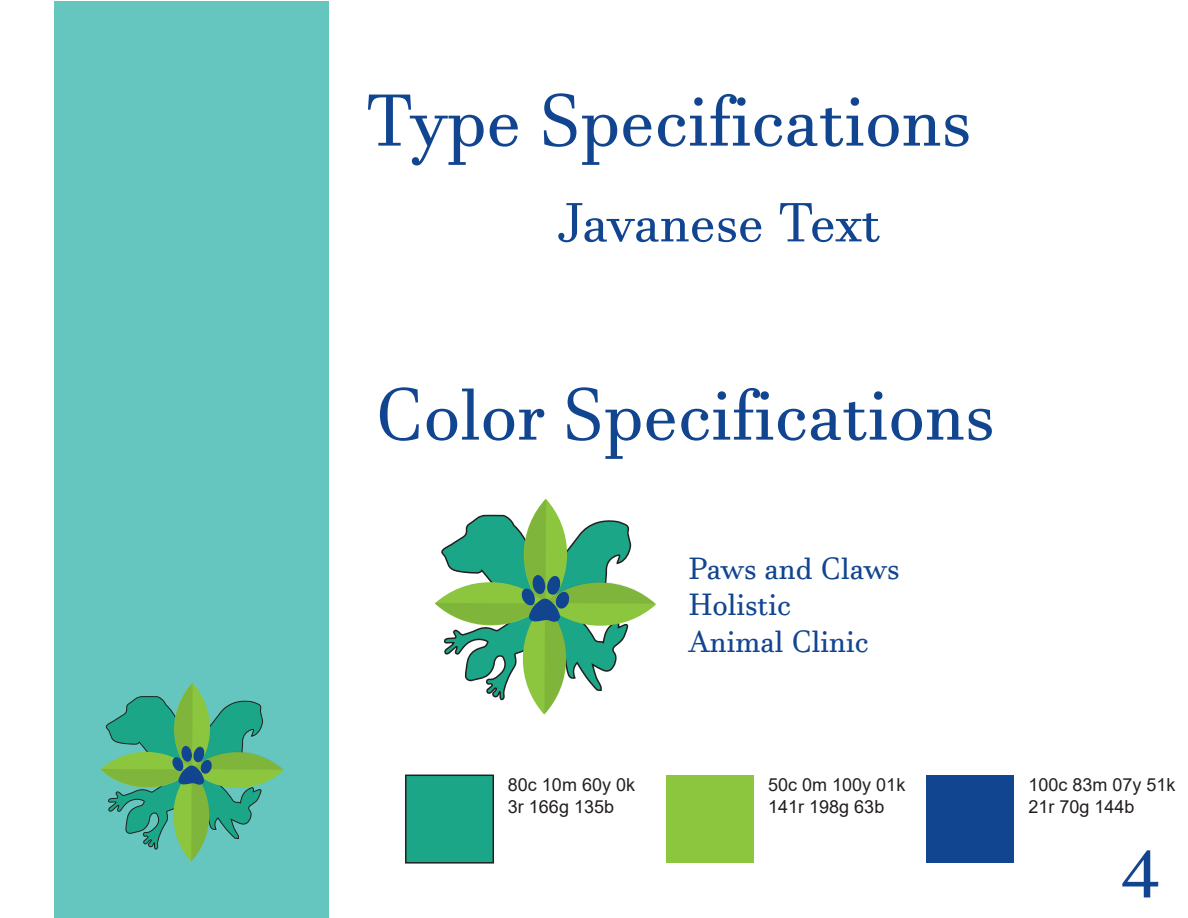
<style>
.page{position:relative;width:1188px;height:918px;background:#fff}
.page>*{position:absolute;margin:0;border:0;box-sizing:border-box;transform-origin:0 0}
.t1{font:72px "Javanese Text";color:#124590}
.t2{font:54px "Javanese Text";color:#124590}
.t3{font:30.45px/36.6px "Javanese Text";color:#124590}
.t4{font:18px "Arial";color:#231f20}
.t5{font:18px "Arial";color:#211d1e}
</style>
<div class="page">
<div style="left:54px;top:1px;width:275px;height:917px;background:#65c6bf"></div>
<svg style="left:100px;top:683px;width:184px;height:179px"></svg>
<svg style="left:435px;top:499px;width:221px;height:216px"></svg>
<div style="left:405px;top:775px;width:89px;height:89px;background:#1ba687;border:2px solid #231f20"></div>
<div style="left:666px;top:775px;width:88px;height:88px;background:#8bc63e"></div>
<div style="left:926px;top:775px;width:88px;height:88px;background:#124590"></div>
<p class="t1" style="left:366px;top:79px;width:607px">Type Specifications</p>
<p class="t2" style="left:558px;top:191px;width:324px">Javanese Text</p>
<p class="t1" style="left:375px;top:373px;width:621px">Color Specifications</p>
<p class="t3" style="left:689px;top:550px;width:212px">Paws and Claws<br>Holistic<br>Animal Clinic</p>
<p class="t4" style="left:508px;top:773px;width:129px">80c 10m 60y 0k</p>
<p class="t5" style="left:508px;top:794px;width:108px">3r 166g 135b</p>
<p class="t4" style="left:768px;top:773px;width:139px">50c 0m 100y 01k</p>
<p class="t5" style="left:768px;top:794px;width:118px">141r 198g 63b</p>
<p class="t4" style="left:1029px;top:773px;width:149px">100c 83m 07y 51k</p>
<p class="t5" style="left:1029px;top:794px;width:108px">21r 70g 144b</p>
<p class="t1" style="left:1120px;top:824px;width:43px">4</p>
</div>
